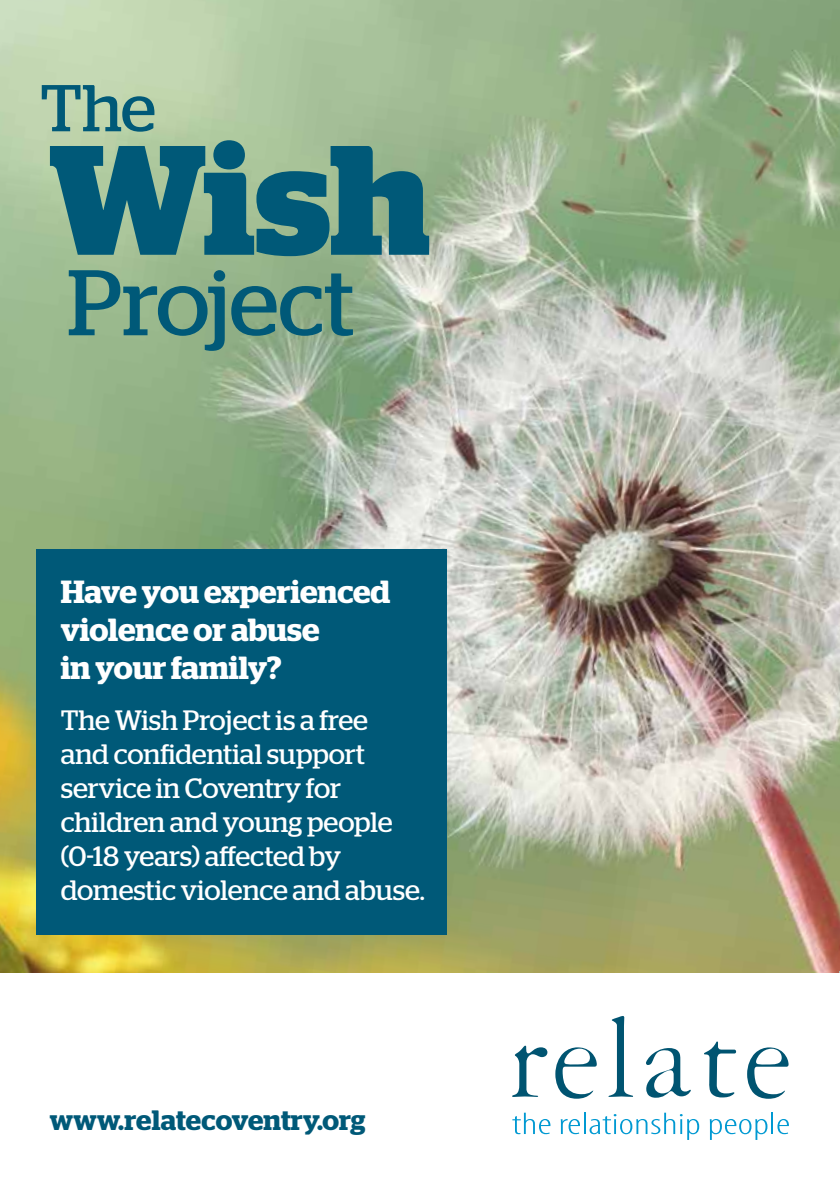
<style>
.page{position:relative;width:840px;height:1191px;background:#fff}
.page>*{position:absolute;margin:0;border:0;box-sizing:border-box;transform-origin:0 0}
.t1{font:600 32px/38px "Stag";color:#fff}
.t2{font:28px/34px "Stag";color:#fff}
.t3{font:600 28px "Stag";letter-spacing:.005em;color:#005978}
</style>
<div class="page">
<img style="left:0;top:0;width:839px;height:972px">
<div style="left:36px;top:549px;width:410px;height:385px;background:#005978"></div>
<svg style="left:512px;top:1112px;width:38px;height:22px"></svg>
<svg style="left:560px;top:1119px;width:19px;height:15px"></svg>
<hr style="left:583px;top:1112px;width:2px;height:22px;background:#0099d2">
<svg style="left:589px;top:1112px;width:109px;height:28px"></svg>
<svg style="left:709px;top:1119px;width:58px;height:21px"></svg>
<hr style="left:771px;top:1112px;width:2px;height:22px;background:#0099d2">
<svg style="left:777px;top:1119px;width:11px;height:15px"></svg>
<svg style="left:608px;top:1016px;width:25px;height:81px"></svg>
<svg style="left:555px;top:1047px;width:41px;height:51px"></svg>
<svg style="left:512px;top:1045px;width:35px;height:52px"></svg>
<svg style="left:646px;top:1048px;width:44px;height:49px"></svg>
<svg style="left:704px;top:1041px;width:31px;height:56px"></svg>
<svg style="left:747px;top:1047px;width:41px;height:51px"></svg>
<svg style="left:69px;top:270px;width:284px;height:81px;background:#679784"></svg>
<svg style="left:50px;top:140px;width:379px;height:116px;background:#3b7e83"></svg>
<svg style="left:42px;top:85px;width:112px;height:47px;background:#79a79a"></svg>
<p class="t1" style="left:61px;top:572px;width:331px">Have you experienced violence or abuse<br>in your family?</p>
<p class="t2" style="left:61px;top:702px;width:365px">The Wish Project is a free<br>and confidential support service in Coventry for children and young people (0-18 years) affected by domestic violence and abuse.</p>
<p class="t3" style="left:50px;top:1103px;width:317px">www.relatecoventry.org</p>
</div>
